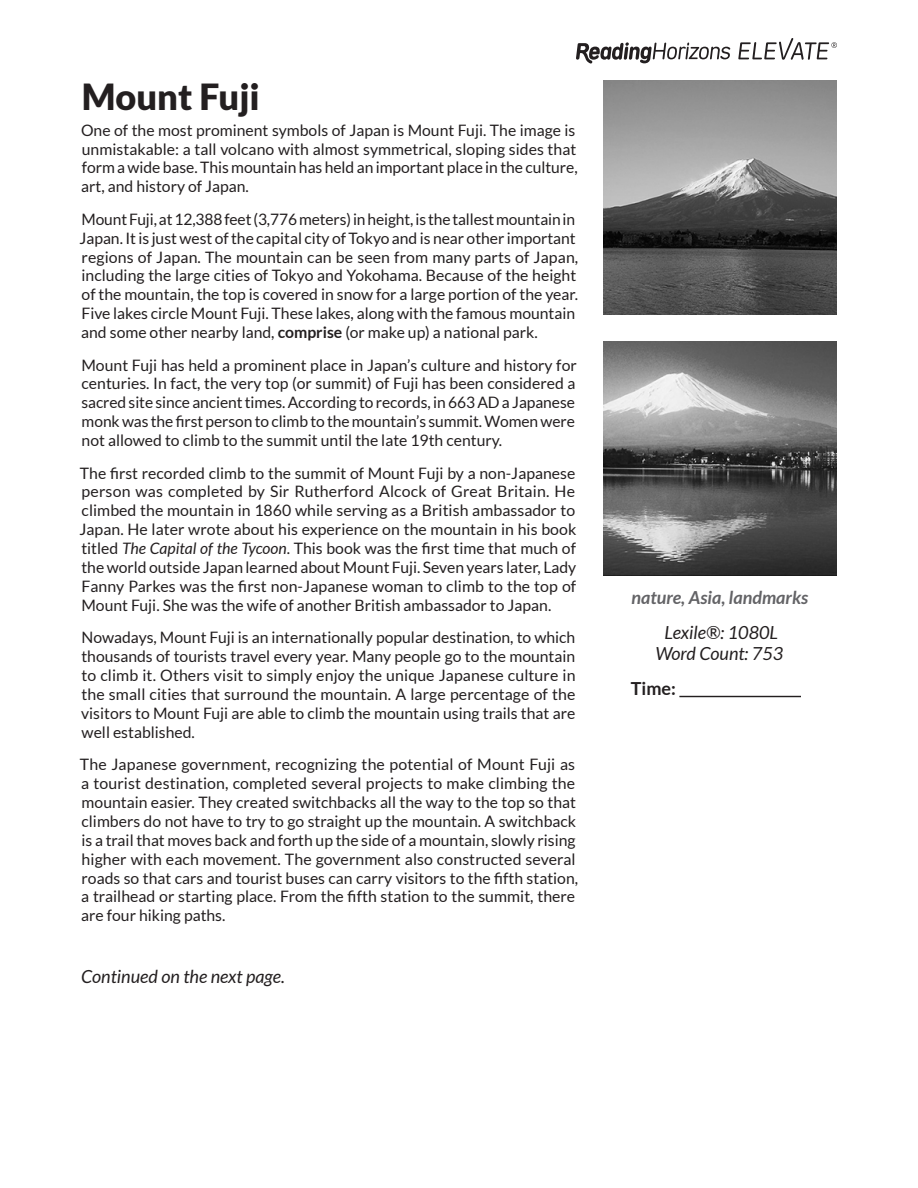
<style>
.page{position:relative;width:918px;height:1188px;background:#fff}
.page>*{position:absolute;margin:0;border:0;box-sizing:border-box;transform-origin:0 0}
.t1{font:900 36px "Lato";color:#231f20}
.t2{font:italic 18px/35.1px "Lato";color:#231f20}
.t3{font:italic 700 18px/35.1px "Lato";color:#636366;text-align:center}
.t4{font:15.75px/18.9px "Lato";color:#231f20}
.s1{font-weight:700}
.s2{font-style:italic}
.s3{font-weight:400;color:#231f20}
.s4{font-weight:700;font-style:normal}
</style>
<div class="page">
<svg style="left:738px;top:38px;width:99px;height:22px"></svg>
<svg style="left:576px;top:42px;width:154px;height:22px"></svg>
<hr style="left:679px;top:696px;width:122px;height:1px;background:#231f20">
<img style="left:603px;top:81px;width:234px;height:234px">
<img style="left:603px;top:342px;width:234px;height:234px">
<p class="t1" style="left:82px;top:76px;width:180px">Mount Fuji</p>
<p class="t4" style="left:81px;top:120px;width:498px">One of the most prominent symbols of Japan is Mount Fuji. The image is unmistakable: a tall volcano with almost symmetrical, sloping sides that form a wide base. This mountain has held an important place in the culture, art, and history of Japan.</p>
<p class="t4" style="left:79px;top:209px;width:500px">Mount Fuji, at 12,388 feet (3,776 meters) in height, is the tallest mountain in Japan. It is just west of the capital city of Tokyo and is near other important regions of Japan. The mountain can be seen from many parts of Japan, including the large cities of Tokyo and Yokohama. Because of the height of the mountain, the top is covered in snow for a large portion of the year.<br>Five lakes circle Mount Fuji. These lakes, along with the famous mountain and some other nearby land, <span class="s1">comprise</span> (or make up) a national park.</p>
<p class="t4" style="left:81px;top:355px;width:497px">Mount Fuji has held a prominent place in Japan’s culture and history for centuries. In fact, the very top (or summit) of Fuji has been considered a sacred site since ancient times. According to records, in 663 AD a Japanese monk was the first person to climb to the mountain’s summit. Women were not allowed to climb to the summit until the late 19th century.</p>
<p class="t4" style="left:79px;top:463px;width:498px;text-align:justify">The first recorded climb to the summit of Mount Fuji by a non-Japanese person was completed by Sir Rutherford Alcock of Great Britain. He climbed the mountain in 1860 while serving as a British ambassador to Japan. He later wrote about his experience on the mountain in his book titled <span class="s2">The Capital of the Tycoon</span>. This book was the first time that much of the world outside Japan learned about Mount Fuji. Seven years later, Lady Fanny Parkes was the first non-Japanese woman to climb to the top of Mount Fuji. She was the wife of another British ambassador to Japan.</p>
<p class="t4" style="left:81px;top:628px;width:496px;text-align:justify">Nowadays, Mount Fuji is an internationally popular destination, to which thousands of tourists travel every year. Many people go to the mountain to climb it. Others visit to simply enjoy the unique Japanese culture in the small cities that surround the mountain. A large percentage of the visitors to Mount Fuji are able to climb the mountain using trails that are well established.</p>
<p class="t4" style="left:80px;top:755px;width:500px">The Japanese government, recognizing the potential of Mount Fuji as a tourist destination, completed several projects to make climbing the mountain easier. They created switchbacks all the way to the top so that climbers do not have to try to go straight up the mountain. A switchback is a trail that moves back and forth up the side of a mountain, slowly rising higher with each movement. The government also constructed several roads so that cars and tourist buses can carry visitors to the fifth station, a trailhead or starting place. From the fifth station to the summit, there are four hiking paths.</p>
<p class="t2" style="left:81px;top:960px;width:206px">Continued on the next page.</p>
<p class="t3" style="left:632px;top:580px;width:178px">nature, Asia, landmarks<br><span class="s3">Lexile®: 1080L</span></p>
<p class="t2" style="left:631px;top:637px;width:154px;text-indent:25px">Word Count: 753<br><span class="s4">Time:</span></p>
</div>
